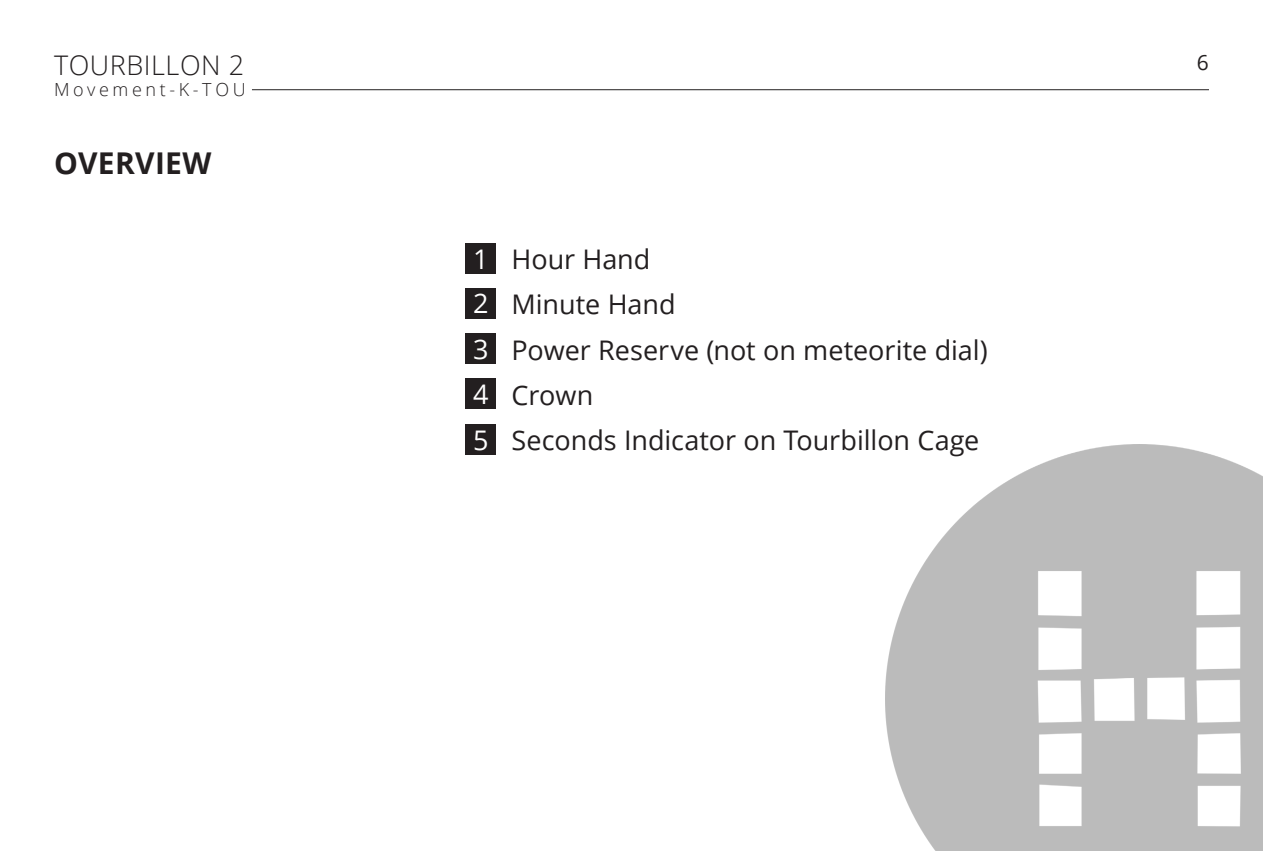
<style>
.page{position:relative;width:1263px;height:851px;background:#fff}
.page>*{position:absolute;margin:0;border:0;box-sizing:border-box;transform-origin:0 0}
.t1{font:700 30px "Open Sans";letter-spacing:.01em;color:#231f20}
.t2{font:27px/45px "Open Sans";color:#231f20}
.t3{font:300 27px "Open Sans";letter-spacing:.02em;color:#231f20}
.t4{font:27px/45.2px "Open Sans";color:#fff;text-align:justify}
.t5{font:21px "Open Sans";color:#231f20}
.t6{font:300 18px "Open Sans";letter-spacing:.2em;color:#231f20}
</style>
<div class="page">
<div style="left:466px;top:243px;width:30px;height:31px;background:#231f20"></div>
<div style="left:466px;top:287px;width:30px;height:31px;background:#231f20"></div>
<div style="left:466px;top:333px;width:30px;height:30px;background:#231f20"></div>
<div style="left:466px;top:378px;width:30px;height:31px;background:#231f20"></div>
<img style="left:885px;top:445px;width:378px;height:405px">
<hr style="left:252px;top:89px;width:957px;height:1px;background:#231f20">
<div style="left:466px;top:424px;width:30px;height:31px;background:#231f20"></div>
<p class="t3" style="left:54px;top:46px;width:192px">TOURBILLON 2</p>
<p class="t6" style="left:54px;top:77px;width:193px">Movement-K-TOU</p>
<p class="t1" style="left:54px;top:142px;width:159px">OVERVIEW</p>
<p class="t4" style="left:473px;top:236px;width:17px">1<br>2<br>3<br>4<br>5</p>
<p class="t2" style="left:512px;top:236px;width:478px">Hour Hand<br>Minute Hand<br>Power Reserve (not on meteorite dial)<br>Crown<br>Seconds Indicator on Tourbillon Cage</p>
<p class="t5" style="left:1197px;top:48px;width:14px">6</p>
</div>
